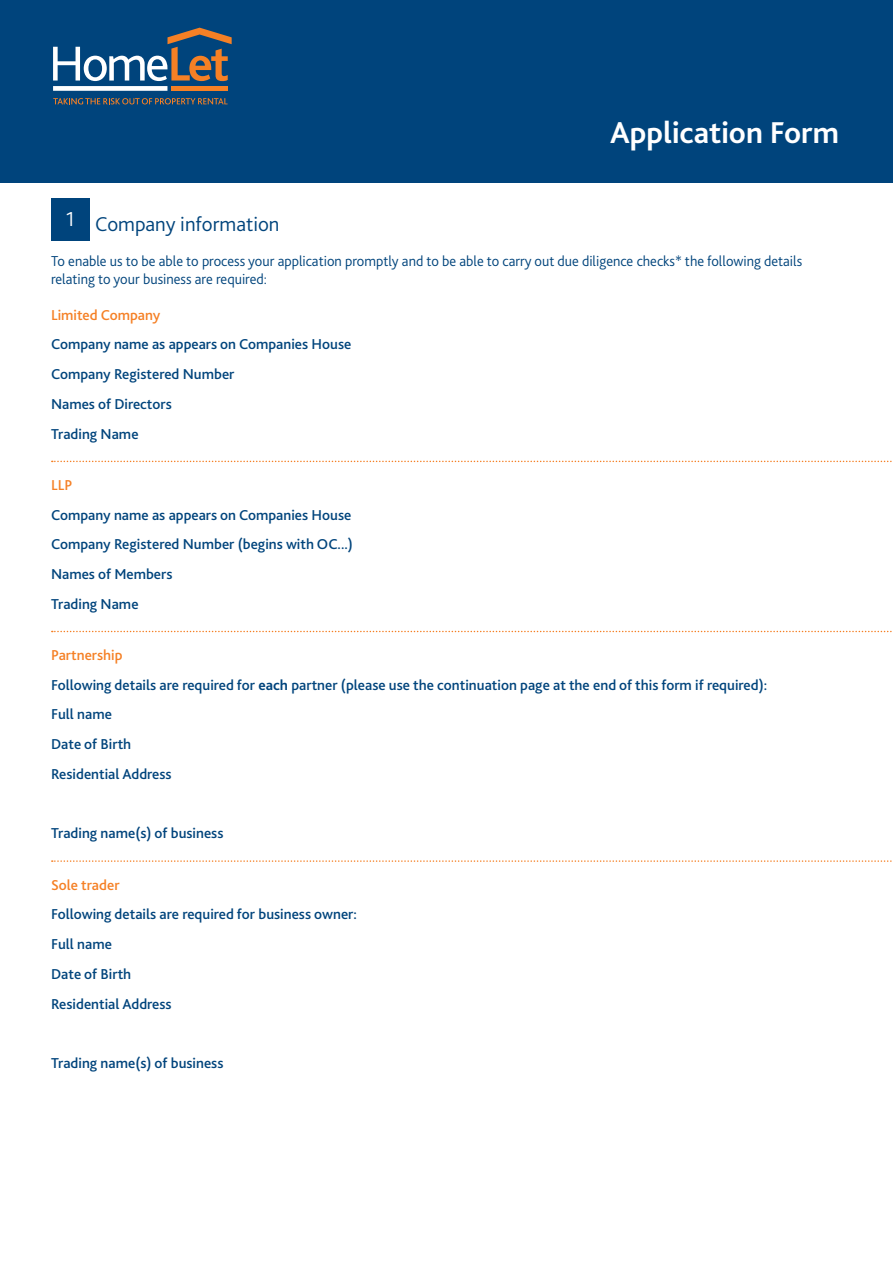
<style>
.page{position:relative;width:893px;height:1263px;background:#fff}
.page>*{position:absolute;margin:0;border:0;box-sizing:border-box;transform-origin:0 0}
.t1{font:700 31.5px "Bliss 2";color:#fff}
.t2{font:300 21px "Bliss 2";color:#00447c}
.t3{font:500 15px/29.7px "Bliss 2";color:#00447c}
.t4{font:300 15px/18px "Bliss 2";color:#00447c}
.t5{font:500 15px "Bliss 2";color:#f58025}
.s1{color:#f58025}
.s2{font-weight:700}
</style>
<div class="page">
<div style="left:0;top:0;width:893px;height:183px;background:#00447c"></div>
<div style="left:53px;top:86px;width:114px;height:5px;background:#fff"></div>
<div style="left:171px;top:86px;width:57px;height:5px;background:#f58025"></div>
<svg style="left:53px;top:28px;width:179px;height:53px"></svg>
<svg style="left:53px;top:98px;width:175px;height:6px"></svg>
<div style="left:51px;top:198px;width:38px;height:42px;background:#00447c"></div>
<svg style="left:52px;top:631px;width:840px;height:1px"></svg>
<svg style="left:52px;top:461px;width:840px;height:1px"></svg>
<svg style="left:52px;top:860px;width:840px;height:2px"></svg>
<h1 class="t1" style="left:610px;top:113px;width:230px">Application Form</h1>
<h2 class="t2" style="left:65px;top:211px;width:216px"><sup>1</sup> Company information</h2>
<p class="t4" style="left:51px;top:252px;width:753px">To enable us to be able to process your application promptly and to be able to carry out due diligence checks* the following details relating to your business are required:</p>
<p class="t5" style="left:51px;top:305px;width:111px">Limited Company</p>
<p class="t3" style="left:51px;top:329px;width:302px">Company name as appears on Companies House<br>Company Registered Number<br>Names of Directors<br>Trading Name</p>
<p class="t5" style="left:51px;top:475px;width:23px">LLP</p>
<p class="t3" style="left:51px;top:499px;width:303px">Company name as appears on Companies House<br>Company Registered Number (begins with OC...)<br>Names of Members<br>Trading Name</p>
<p class="t3" style="left:51px;top:640px;width:718px"><span class="s1">Partnership<br></span>Following details are required for <span class="s2">each</span> partner (please use the continuation page at the end of this form if required):<br>Full name<br>Date of Birth<br>Residential Address</p>
<p class="t3" style="left:51px;top:818px;width:174px">Trading name(s) of business</p>
<p class="t5" style="left:51px;top:875px;width:70px">Sole trader</p>
<p class="t3" style="left:51px;top:899px;width:307px">Following details are required for business owner:<br>Full name<br>Date of Birth<br>Residential Address</p>
<p class="t3" style="left:51px;top:1048px;width:174px">Trading name(s) of business</p>
</div>
